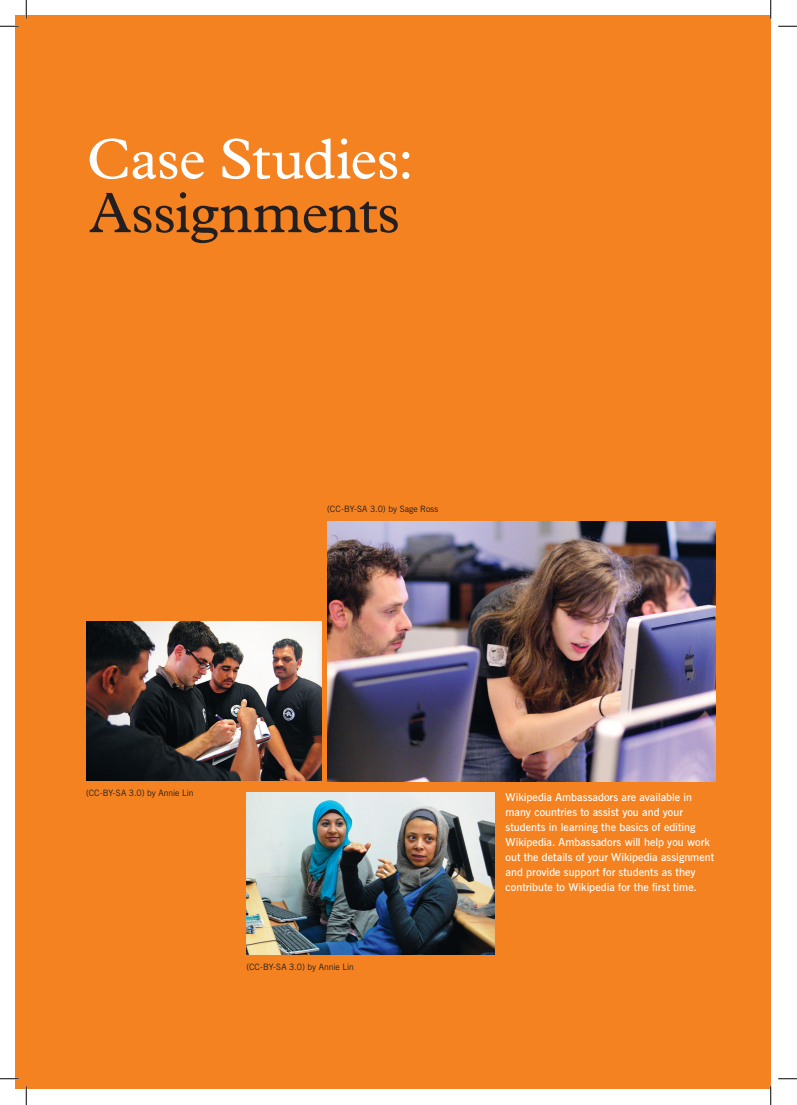
<style>
.page{position:relative;width:797px;height:1105px;background:#fff}
.page>*{position:absolute;margin:0;border:0;box-sizing:border-box;transform-origin:0 0}
.t1{font:57.5px "Plantin MT Std";letter-spacing:-.015em;color:#fff}
.t2{font:57.5px "Plantin MT Std";letter-spacing:-.01em;color:#231f20}
.t3{font:600 11px/15px "News Gothic BT";color:#fff}
.t4{font:8.75px "News Gothic BT";color:#231f20}
</style>
<div class="page">
<div style="left:16px;top:16px;width:755px;height:1073px;background:#f58220"></div>
<img style="left:246px;top:793px;width:248px;height:161px">
<img style="left:86px;top:622px;width:235px;height:158px">
<img style="left:327px;top:521px;width:388px;height:260px">
<svg style="left:0;top:25px;width:19px;height:2px"></svg>
<svg style="left:778px;top:25px;width:19px;height:2px"></svg>
<svg style="left:0;top:1078px;width:19px;height:1px"></svg>
<svg style="left:778px;top:1078px;width:19px;height:1px"></svg>
<svg style="left:25px;top:0;width:2px;height:19px"></svg>
<svg style="left:25px;top:1086px;width:2px;height:19px"></svg>
<svg style="left:770px;top:0;width:1px;height:19px"></svg>
<svg style="left:770px;top:1086px;width:1px;height:19px"></svg>
<h1 class="t1" style="left:86px;top:126px;width:330px">Case Studies:</h1>
<h1 class="t2" style="left:89px;top:180px;width:312px">Assignments</h1>
<p class="t4" style="left:327px;top:503px;width:112px">(CC-BY-SA 3.0) by Sage Ross</p>
<p class="t4" style="left:86px;top:787px;width:109px">(CC-BY-SA 3.0) by Annie Lin</p>
<p class="t4" style="left:246px;top:961px;width:109px">(CC-BY-SA 3.0) by Annie Lin</p>
<p class="t3" style="left:505px;top:790px;width:210px">Wikipedia Ambassadors are available in many countries to assist you and your students in learning the basics of editing Wikipedia. Ambassadors will help you work out the details of your Wikipedia assignment and provide support for students as they contribute to Wikipedia for the first time.</p>
</div>
